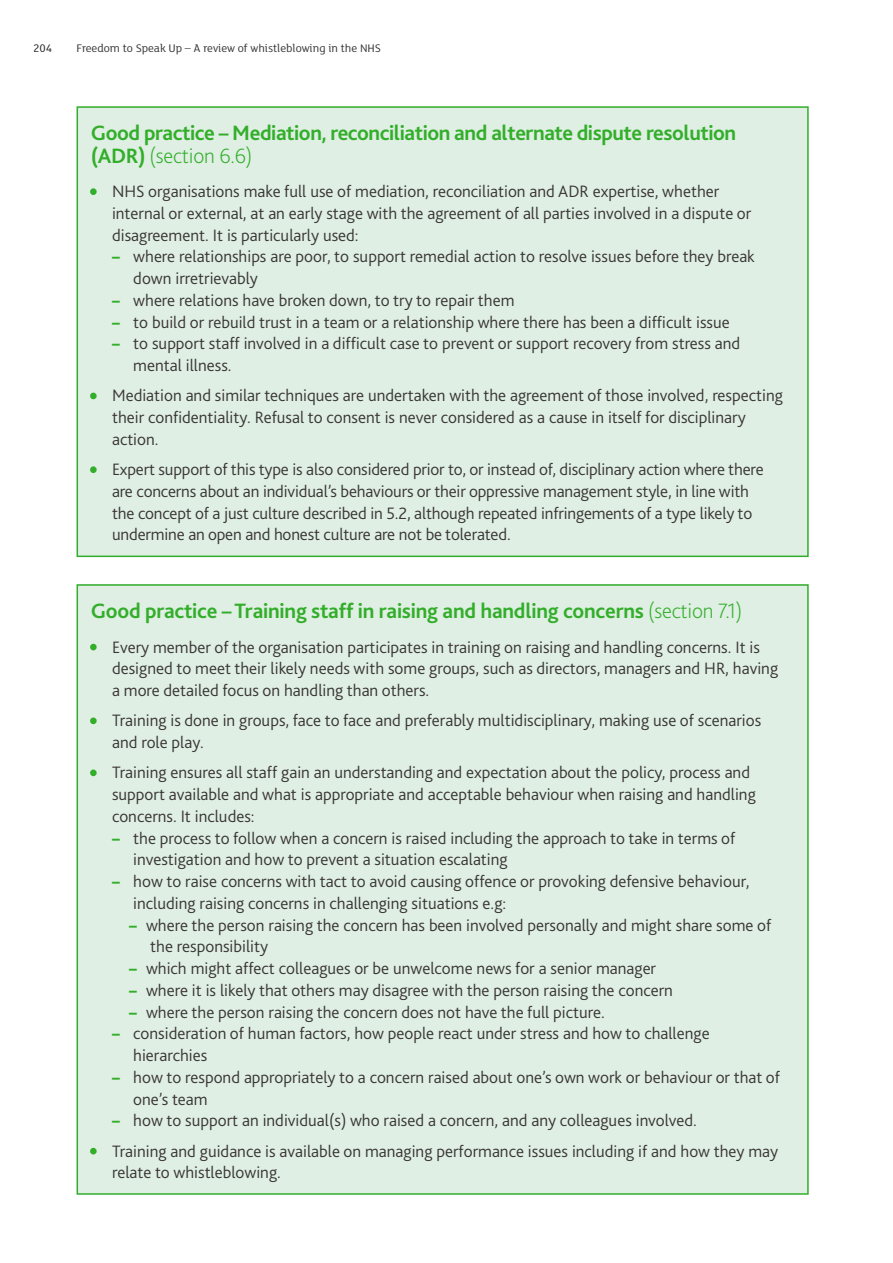
<style>
.page{position:relative;width:893px;height:1263px;background:#fff}
.page>*{position:absolute;margin:0;border:0;box-sizing:border-box;transform-origin:0 0}
.t1{font:700 21.75px/22.5px "Bliss 2";letter-spacing:-.02em;color:#32ae2a}
.t2{font:300 17.25px/21.8px "Bliss 2";color:#393535}
.t3{font:12px "FS Lola";color:#393535}
.t4{font:12px "FS Lola";color:#241f1f}
.s1{font-weight:200}
.s2{color:#32ae2a}
.s3{font-weight:800;color:#32ae2a}
</style>
<div class="page">
<div style="left:77px;top:585px;width:731px;height:609px;background:#dfefe3"></div>
<div style="left:77px;top:107px;width:731px;height:449px;background:#dfefe3"></div>
<div style="left:77px;top:106px;width:732px;height:451px;border:2px solid #32ae2a"></div>
<div style="left:90px;top:188px;width:7px;height:7px;border:3px solid #32ae2a;border-radius:50%"></div>
<div style="left:90px;top:393px;width:7px;height:6px;border:3px solid #32ae2a;border-radius:50%"></div>
<div style="left:90px;top:466px;width:7px;height:7px;border:3px solid #32ae2a;border-radius:50%"></div>
<div style="left:90px;top:644px;width:7px;height:6px;border:3px solid #32ae2a;border-radius:50%"></div>
<div style="left:90px;top:717px;width:7px;height:7px;border:3px solid #32ae2a;border-radius:50%"></div>
<div style="left:90px;top:769px;width:7px;height:7px;border:3px solid #32ae2a;border-radius:50%"></div>
<div style="left:90px;top:1148px;width:7px;height:6px;border:3px solid #32ae2a;border-radius:50%"></div>
<p class="t4" style="left:33px;top:40px;width:20px">204</p>
<p class="t3" style="left:77px;top:40px;width:306px">Freedom to Speak Up – A review of whistleblowing in the NHS</p>
<p class="t1" style="left:91px;top:121px;width:647px">Good practice – Mediation, reconciliation and alternate dispute resolution (ADR) <span class="s1">(section 6.6)</span></p>
<p class="t2" style="left:112px;top:180px;width:641px;text-indent:-21px"><span class="s2">•</span> NHS organisations make full use of mediation, reconciliation and ADR expertise, whether internal or external, at an early stage with the agreement of all parties involved in a dispute or disagreement. It is particularly used:</p>
<p class="t2" style="left:133px;top:245px;width:623px;text-indent:-21px"><span class="s3">–</span> where relationships are poor, to support remedial action to resolve issues before they break down irretrievably</p>
<p class="t2" style="left:112px;top:289px;width:404px"><span class="s3">–</span> where relations have broken down, to try to repair them</p>
<p class="t2" style="left:112px;top:311px;width:619px"><span class="s3">–</span> to build or rebuild trust in a team or a relationship where there has been a difficult issue</p>
<p class="t2" style="left:133px;top:332px;width:609px;text-indent:-21px"><span class="s3">–</span> to support staff involved in a difficult case to prevent or support recovery from stress and mental illness.</p>
<p class="t2" style="left:112px;top:384px;width:672px;text-indent:-21px"><span class="s2">•</span> Mediation and similar techniques are undertaken with the agreement of those involved, respecting their confidentiality. Refusal to consent is never considered as a cause in itself for disciplinary action.</p>
<p class="t2" style="left:112px;top:458px;width:653px;text-indent:-21px"><span class="s2">•</span> Expert support of this type is also considered prior to, or instead of, disciplinary action where there are concerns about an individual’s behaviours or their oppressive management style, in line with the concept of a just culture described in 5.2, although repeated infringements of a type likely to undermine an open and honest culture are not be tolerated.</p>
<p class="t1" style="left:91px;top:599px;width:653px">Good practice – Training staff in raising and handling concerns <span class="s1">(section 7.1)</span></p>
<p class="t2" style="left:112px;top:635px;width:668px;text-indent:-21px"><span class="s2">•</span> Every member of the organisation participates in training on raising and handling concerns. It is designed to meet their likely needs with some groups, such as directors, managers and HR, having a more detailed focus on handling than others.</p>
<p class="t2" style="left:112px;top:709px;width:651px;text-indent:-21px"><span class="s2">•</span> Training is done in groups, face to face and preferably multidisciplinary, making use of scenarios and role play.</p>
<p class="t2" style="left:112px;top:761px;width:645px;text-indent:-21px"><span class="s2">•</span> Training ensures all staff gain an understanding and expectation about the policy, process and support available and what is appropriate and acceptable behaviour when raising and handling concerns. It includes:</p>
<p class="t2" style="left:133px;top:826px;width:604px;text-indent:-21px"><span class="s3">–</span> the process to follow when a concern is raised including the approach to take in terms of investigation and how to prevent a situation escalating</p>
<p class="t2" style="left:133px;top:870px;width:618px;text-indent:-21px"><span class="s3">–</span> how to raise concerns with tact to avoid causing offence or provoking defensive behaviour, including raising concerns in challenging situations e.g:</p>
<p class="t2" style="left:150px;top:913px;width:622px;text-indent:-21px"><span class="s3">–</span> where the person raising the concern has been involved personally and might share some of the responsibility</p>
<p class="t2" style="left:129px;top:957px;width:529px"><span class="s3">–</span> which might affect colleagues or be unwelcome news for a senior manager</p>
<p class="t2" style="left:129px;top:979px;width:545px"><span class="s3">–</span> where it is likely that others may disagree with the person raising the concern</p>
<p class="t2" style="left:129px;top:1001px;width:477px"><span class="s3">–</span> where the person raising the concern does not have the full picture.</p>
<p class="t2" style="left:133px;top:1022px;width:578px;text-indent:-21px"><span class="s3">–</span> consideration of human factors, how people react under stress and how to challenge hierarchies</p>
<p class="t2" style="left:133px;top:1066px;width:648px;text-indent:-21px"><span class="s3">–</span> how to respond appropriately to a concern raised about one’s own work or behaviour or that of one’s team</p>
<p class="t2" style="left:112px;top:1109px;width:586px"><span class="s3">–</span> how to support an individual(s) who raised a concern, and any colleagues involved.</p>
<p class="t2" style="left:112px;top:1139px;width:668px;text-indent:-21px"><span class="s2">•</span> Training and guidance is available on managing performance issues including if and how they may relate to whistleblowing.</p>
</div>
